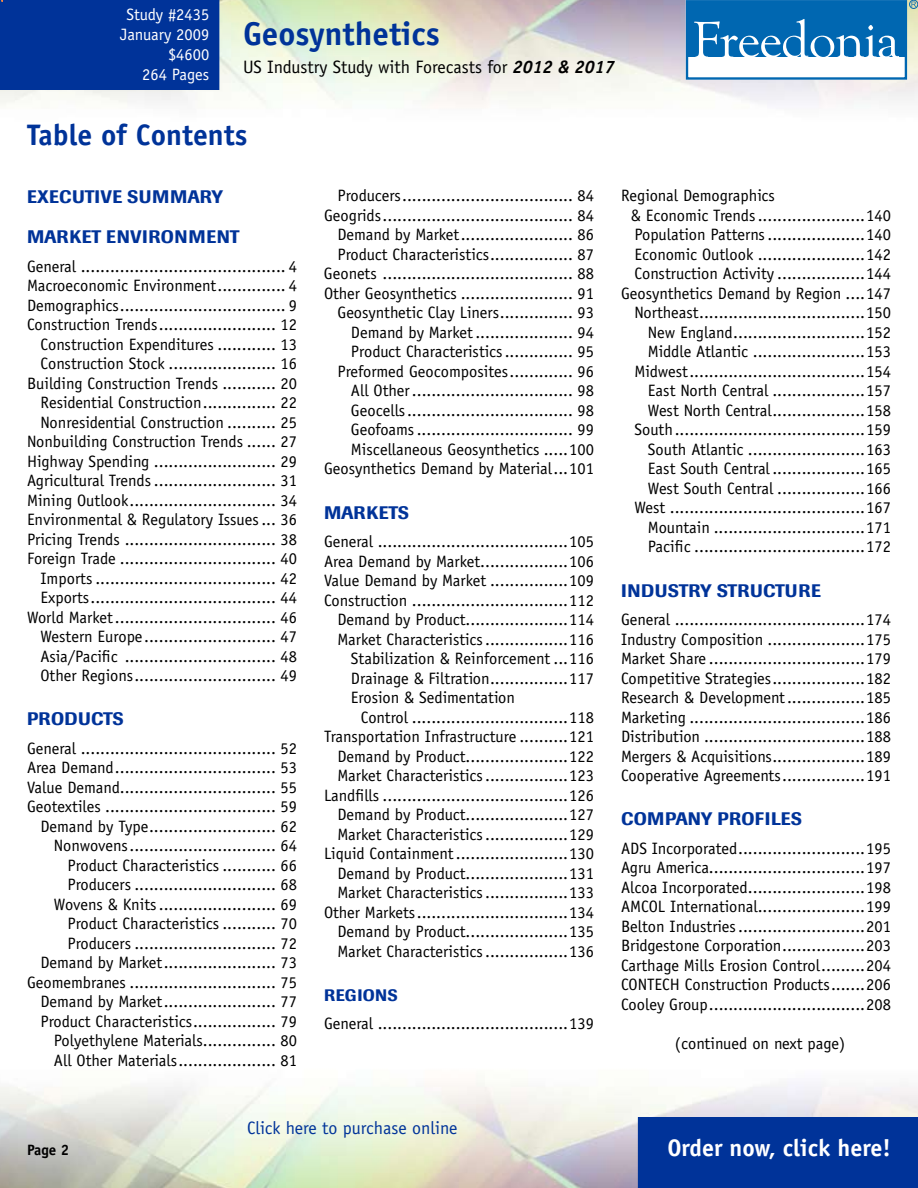
<style>
.page{position:relative;width:918px;height:1188px;background:#fff}
.page>*{position:absolute;margin:0;border:0;box-sizing:border-box;transform-origin:0 0}
.t1{font:700 33px "Officina Sans";color:#039}
.t2{font:700 29.7px "Officina Sans";color:#039}
.t3{font:700 24px "Officina Sans";color:#fff}
.t4{font:500 18px "Imago";letter-spacing:.02em;color:#039}
.t5{font:18px "Officina Sans";color:#000}
.t6{font:18px "Officina Sans";color:#039}
.t7{font:16.5px/19.5px "Officina Sans";color:#000;text-align:right}
.t8{font:16.5px/19.8px "Officina Sans";color:#fff;text-align:right}
.t9{font:500 16.5px "Imago";color:#039}
.t10{font:700 15px "Officina Sans";color:#000}
.s1{font-weight:700;font-style:italic}
</style>
<div class="page">
<div style="left:638px;top:1117px;width:280px;height:71px;background:#039"></div>
<div style="left:686px;top:0;width:221px;height:80px;border:2px solid #0067b1"></div>
<div style="left:687px;top:1px;width:218px;height:56px;background:#0067b1"></div>
<svg style="left:694px;top:19px;width:205px;height:38px"></svg>
<div style="left:909px;top:0;width:9px;height:9px;border:1px solid #0067b1;border-radius:50%"></div>
<svg style="left:911px;top:2px;width:5px;height:5px"></svg>
<div style="left:0;top:0;width:219px;height:90px;background:#039"></div>
<p class="t8" style="left:120px;top:5px;width:90px">Study #2435<br>January 2009 $4600<br>264 Pages</p>
<h1 class="t1" style="left:243px;top:13px;width:198px">Geosynthetics</h1>
<p class="t5" style="left:243px;top:57px;width:373px">US Industry Study with Forecasts for <span class="s1">2012 &amp; 2017</span></p>
<h2 class="t2" style="left:27px;top:116px;width:222px">Table of Contents</h2>
<p class="t4" style="left:27px;top:186px;width:198px">EXECUTIVE SUMMARY</p>
<p class="t4" style="left:27px;top:226px;width:214px">MARKET ENVIRONMENT</p>
<p class="t7" style="left:27px;top:256px;width:271px">General .......................................... 4<br>Macroeconomic Environment.............. 4<br>Demographics.................................. 9<br>Construction Trends........................ 12<br>Construction Expenditures ............ 13<br>Construction Stock ...................... 16<br>Building Construction Trends ........... 20<br>Residential Construction............... 22<br>Nonresidential Construction .......... 25<br>Nonbuilding Construction Trends ...... 27<br>Highway Spending ......................... 29<br>Agricultural Trends ......................... 31<br>Mining Outlook.............................. 34<br>Environmental &amp; Regulatory Issues... 36<br>Pricing Trends ............................... 38<br>Foreign Trade ................................ 40<br>Imports ..................................... 42<br>Exports...................................... 44<br>World Market................................. 46<br>Western Europe........................... 47<br>Asia/Pacific ............................... 48<br>Other Regions............................. 49</p>
<p class="t4" style="left:27px;top:708px;width:64px">PRODUCT</p>
<p class="t4" style="left:113px;top:708px;width:13px">S</p>
<p class="t7" style="left:27px;top:738px;width:271px">General ........................................ 52<br>Area Demand................................. 53<br>Value Demand................................ 55<br>Geotextiles ................................... 59<br>Demand by Type.......................... 62<br>Nonwovens.............................. 64<br>Product Characteristics ........... 66<br>Producers ............................. 68<br>Wovens &amp; Knits........................ 69<br>Product Characteristics ........... 70<br>Producers ............................. 72<br>Demand by Market....................... 73<br>Geomembranes .............................. 75<br>Demand by Market....................... 77<br>Product Characteristics................. 79<br>Polyethylene Materials............... 80<br>All Other Materials.................... 81</p>
<p class="t7" style="left:324px;top:186px;width:272px">Producers................................... 84<br>Geogrids....................................... 84<br>Demand by Market....................... 86<br>Product Characteristics................. 87<br>Geonets ....................................... 88<br>Other Geosynthetics ....................... 91<br>Geosynthetic Clay Liners............... 93<br>Demand by Market.................... 94<br>Product Characteristics.............. 95<br>Preformed Geocomposites............. 96<br>All Other................................. 98<br>Geocells.................................. 98<br>Geofoams................................ 99<br>Miscellaneous Geosynthetics .....100<br>Geosynthetics Demand by Material...101</p>
<p class="t4" style="left:324px;top:501px;width:15px">MARK</p>
<p class="t4" style="left:379px;top:501px;width:32px">ETS</p>
<p class="t7" style="left:324px;top:532px;width:271px">General .......................................105</p>
<p class="t7" style="left:324px;top:551px;width:271px">Area Demand by Market..................106</p>
<p class="t7" style="left:324px;top:571px;width:271px">Value Demand by Market ................109</p>
<p class="t7" style="left:324px;top:590px;width:271px">Construction ................................112</p>
<p class="t7" style="left:337px;top:610px;width:258px">Demand by Product.....................114</p>
<p class="t7" style="left:337px;top:629px;width:258px">Market Characteristics.................116</p>
<p class="t7" style="left:351px;top:649px;width:245px">Stabilization &amp; Reinforcement ...116</p>
<p class="t7" style="left:351px;top:668px;width:245px">Drainage &amp; Filtration................117</p>
<p class="t7" style="left:351px;top:688px;width:166px">Erosion &amp; Sedimentation</p>
<p class="t7" style="left:361px;top:707px;width:235px">Control ................................118</p>
<p class="t7" style="left:324px;top:727px;width:271px">Transportation Infrastructure ..........121</p>
<p class="t7" style="left:337px;top:746px;width:258px">Demand by Product.....................122</p>
<p class="t7" style="left:337px;top:766px;width:258px">Market Characteristics.................123</p>
<p class="t7" style="left:324px;top:785px;width:271px">Landfills ......................................126</p>
<p class="t7" style="left:337px;top:805px;width:258px">Demand by Product.....................127</p>
<p class="t7" style="left:337px;top:824px;width:258px">Market Characteristics.................129</p>
<p class="t7" style="left:324px;top:844px;width:271px">Liquid Containment.......................130</p>
<p class="t7" style="left:337px;top:863px;width:258px">Demand by Product.....................131</p>
<p class="t7" style="left:337px;top:883px;width:258px">Market Characteristics.................133</p>
<p class="t7" style="left:324px;top:902px;width:271px">Other Markets...............................134</p>
<p class="t7" style="left:337px;top:922px;width:258px">Demand by Product.....................135</p>
<p class="t7" style="left:337px;top:941px;width:258px">Market Characteristics.................136</p>
<p class="t9" style="left:324px;top:985px;width:44px">REGION</p>
<p class="t9" style="left:388px;top:985px;width:12px">S</p>
<p class="t7" style="left:324px;top:1014px;width:271px">General .......................................139</p>
<p class="t7" style="left:621px;top:186px;width:156px">Regional Demographics</p>
<p class="t7" style="left:631px;top:206px;width:262px">&amp; Economic Trends......................140</p>
<p class="t7" style="left:634px;top:225px;width:258px">Population Patterns....................140</p>
<p class="t7" style="left:634px;top:245px;width:258px">Economic Outlook ......................142</p>
<p class="t7" style="left:634px;top:264px;width:258px">Construction Activity ..................144</p>
<p class="t7" style="left:621px;top:284px;width:271px">Geosynthetics Demand by Region ....147</p>
<p class="t7" style="left:634px;top:303px;width:258px">Northeast..................................150</p>
<p class="t7" style="left:648px;top:323px;width:245px">New England...........................152</p>
<p class="t7" style="left:648px;top:342px;width:245px">Middle Atlantic .......................153</p>
<p class="t7" style="left:634px;top:362px;width:258px">Midwest....................................154</p>
<p class="t7" style="left:648px;top:381px;width:245px">East North Central ...................157</p>
<p class="t7" style="left:648px;top:401px;width:245px">West North Central...................158</p>
<p class="t7" style="left:634px;top:420px;width:258px">South.......................................159</p>
<p class="t7" style="left:648px;top:440px;width:245px">South Atlantic ........................163</p>
<p class="t7" style="left:648px;top:459px;width:245px">East South Central ...................165</p>
<p class="t7" style="left:648px;top:479px;width:245px">West South Central ..................166</p>
<p class="t7" style="left:634px;top:498px;width:258px">West ........................................167</p>
<p class="t7" style="left:648px;top:518px;width:245px">Mountain ...............................171</p>
<p class="t7" style="left:648px;top:537px;width:245px">Pacific ...................................172</p>
<p class="t4" style="left:621px;top:579px;width:70px">IN DUSTRY</p>
<p class="t4" style="left:717px;top:579px;width:24px">STRUCTUR</p>
<p class="t4" style="left:811px;top:579px;width:11px">E</p>
<p class="t7" style="left:621px;top:610px;width:271px;text-align:justify">General .......................................174<br>Industry Composition ....................175<br>Market Share ................................179<br>Competitive Strategies...................182<br>Research &amp; Development................185<br>Marketing ....................................186<br>Distribution .................................188<br>Mergers &amp; Acquisitions...................189<br>Cooperative Agreements.................191</p>
<p class="t4" style="left:621px;top:808px;width:171px">COMPANY PROFILES</p>
<p class="t7" style="left:621px;top:839px;width:271px;text-align:justify">ADS Incorporated..........................195<br>Agru America................................197<br>Alcoa Incorporated........................198<br>AMCOL International......................199<br>Belton Industries..........................201<br>Bridgestone Corporation.................203<br>Carthage Mills Erosion Control.........204<br>CONTECH Construction Products.......206<br>Cooley Group................................208</p>
<p class="t7" style="left:675px;top:1034px;width:172px">(continued on next page)</p>
<p class="t6" style="left:247px;top:1117px;width:212px">Click here to purchase online</p>
<p class="t10" style="left:27px;top:1140px;width:31px">Page</p>
<h3 class="t3" style="left:667px;top:1133px;width:225px">Order now, click here!</h3>
</div>
